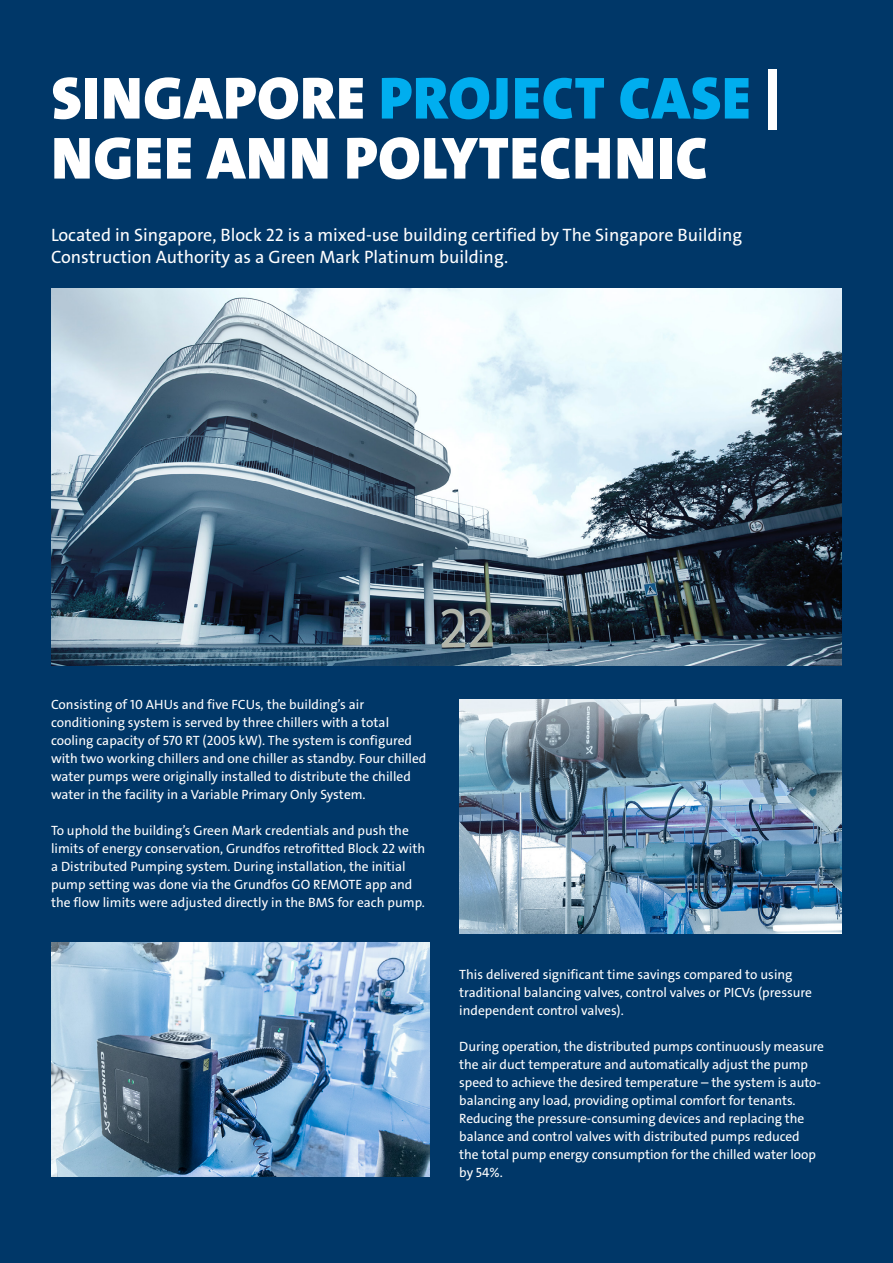
<style>
.page{position:relative;width:893px;height:1263px;background:#003768}
.page>*{position:absolute;margin:0;border:0;box-sizing:border-box;transform-origin:0 0}
.t1{font:60px/60px "Grundfos The Sans V2 OT 9 BL";letter-spacing:.015em;color:#fff}
.t2{font:18px/22.5px "Grundfos The Sans V2 OT 5 R";color:#fff}
.t3{font:13.5px/18px "Grundfos The Sans V2 OT 5 R";color:#fff}
.s1{color:#00aeef}
</style>
<div class="page">
<img style="left:51px;top:289px;width:791px;height:377px">
<img style="left:51px;top:942px;width:378px;height:235px">
<img style="left:459px;top:699px;width:383px;height:235px">
<h1 class="t1" style="left:51px;top:69px;width:732px">SINGAPORE <span class="s1">PROJECT CASE</span> |<br>NGEE ANN POLYTECHNIC</h1>
<h2 class="t2" style="left:51px;top:223px;width:693px">Located in Singapore, Block 22 is a mixed-use building certified by The Singapore Building<br>Construction Authority as a Green Mark Platinum building.</h2>
<p class="t3" style="left:51px;top:695px;width:377px">Consisting of 10 AHUs and five FCUs, the building’s air conditioning system is served by three chillers with a total cooling capacity of 570 RT (2005 kW). The system is configured with two working chillers and one chiller as standby. Four chilled water pumps were originally installed to distribute the chilled water in the facility in a Variable Primary Only System.</p>
<p class="t3" style="left:51px;top:821px;width:376px">To uphold the building’s Green Mark credentials and push the limits of energy conservation, Grundfos retrofitted Block 22 with a Distributed Pumping system. During installation, the initial pump setting was done via the Grundfos GO REMOTE app and the flow limits were adjusted directly in the BMS for each pump.</p>
<p class="t3" style="left:459px;top:965px;width:354px">This delivered significant time savings compared to using traditional balancing valves, control valves or PICVs (pressure independent control valves).</p>
<p class="t3" style="left:459px;top:1037px;width:366px">During operation, the distributed pumps continuously measure the air duct temperature and automatically adjust the pump speed to achieve the desired temperature – the system is auto&shy;balancing any load, providing optimal comfort for tenants.<br>Reducing the pressure-consuming devices and replacing the balance and control valves with distributed pumps reduced<br>the total pump energy consumption for the chilled water loop by 54%.</p>
</div>
